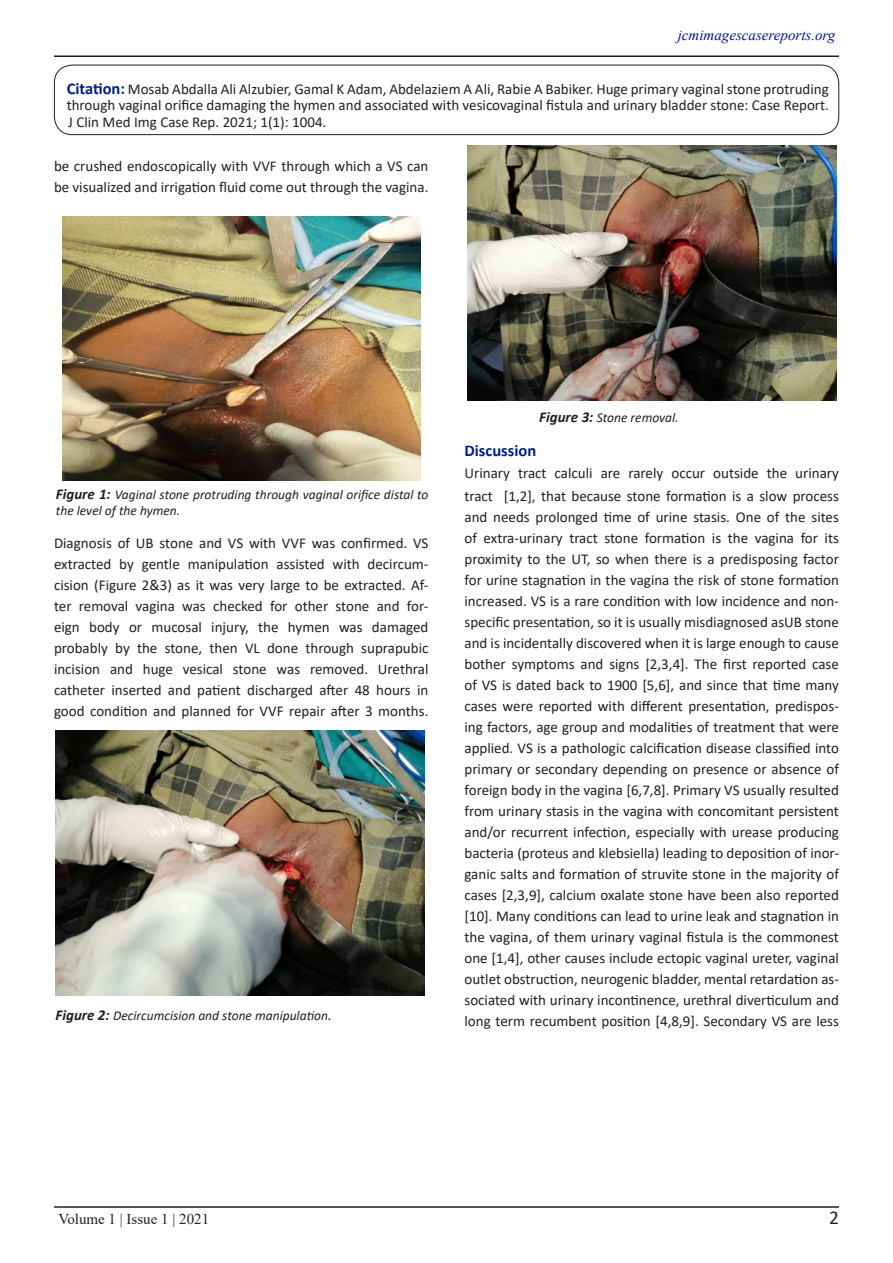
<style>
.page{position:relative;width:893px;height:1263px;background:#fff}
.page>*{position:absolute;margin:0;border:0;box-sizing:border-box;transform-origin:0 0}
.t1{font:19.5px "Calibri";color:#231f20}
.side_heading_new{font:700 16.5px "Calibri";color:#001d8c}
.Paragraph_Style_1{font:15px/21px "Calibri";color:#231f20}
.t2{font:italic 15px "Times New Roman";color:#001495}
.t3{font:15px "Times New Roman";color:#231f20}
.fig_tittle{font:italic 13.5px/15px "Calibri";color:#231f20}
.s1{font-weight:700;font-size:16.5px;color:#001d8c}
.s2{font-weight:700;font-size:15px}
.s3{font-size:15px}
</style>
<div class="page">
<hr style="left:54px;top:56px;width:785px;height:1px;background:#231f20">
<hr style="left:54px;top:1206px;width:785px;height:2px;background:#231f20">
<div style="left:54px;top:65px;width:785px;height:70px;border:1px solid #231f20;border-radius:18px"></div>
<img style="left:62px;top:216px;width:358px;height:265px">
<img style="left:56px;top:731px;width:368px;height:264px">
<img style="left:467px;top:146px;width:369px;height:254px">
<p class="t2" style="left:678px;top:24px;width:159px">jcmimagescasereports.org</p>
<p class="Paragraph_Style_1" style="left:67px;top:80px;width:764px;line-height:16.5px"><span class="s1">Citation:</span> Mosab Abdalla Ali Alzubier, Gamal K Adam, Abdelaziem A Ali, Rabie A Babiker. Huge primary vaginal stone protruding through vaginal orifice damaging the hymen and associated with vesicovaginal fistula and urinary bladder stone: Case Report.</p>
<p class="Paragraph_Style_1" style="left:68px;top:111px;width:260px">J Clin Med Img Case Rep. 2021; 1(1): 1004.</p>
<p class="Paragraph_Style_1" style="left:54px;top:155px;width:376px">be crushed endoscopically with VVF through which a VS can be visualized and irrigation fluid come out through the vagina.</p>
<p class="fig_tittle" style="left:56px;top:487px;width:374px"><span class="s2">Figure 1:</span> Vaginal stone protruding through vaginal orifice distal to the level of the hymen.</p>
<p class="Paragraph_Style_1" style="left:54px;top:532px;width:376px;text-align:justify">Diagnosis of UB stone and VS with VVF was confirmed. VS extracted by gentle manipulation assisted with decircum&shy;cision (Figure 2&amp;3) as it was very large to be extracted. Af&shy;ter removal vagina was checked for other stone and for&shy;eign body or mucosal injury, the hymen was damaged probably by the stone, then VL done through suprapubic incision and huge vesical stone was removed. Urethral catheter inserted and patient discharged after 48 hours in good condition and planned for VVF repair after 3 months.</p>
<p class="fig_tittle" style="left:56px;top:1008px;width:278px"><span class="s2">Figure 2:</span> Decircumcision and stone manipulation<span class="s3">.</span></p>
<p class="fig_tittle" style="left:539px;top:409px;width:141px"><span class="s2">Figure 3:</span> Stone removal.</p>
<p class="side_heading_new" style="left:464px;top:438px;width:73px">Discussion</p>
<p class="Paragraph_Style_1" style="left:464px;top:461px;width:376px;line-height:22.5px">Urinary tract calculi are rarely occur outside the urinary tract [1,2], that because stone formation is a slow process</p>
<p class="Paragraph_Style_1" style="left:464px;top:506px;width:376px;text-align:justify">and needs prolonged time of urine stasis. One of the sites of extra-urinary tract stone formation is the vagina for its proximity to the UT, so when there is a predisposing factor for urine stagnation in the vagina the risk of stone formation increased. VS is a rare condition with low incidence and non&shy;specific presentation, so it is usually misdiagnosed asUB stone and is incidentally discovered when it is large enough to cause bother symptoms and signs [2,3,4]. The first reported case of VS is dated back to 1900 [5,6], and since that time many cases were reported with different presentation, predispos&shy;ing factors, age group and modalities of treatment that were applied. VS is a pathologic calcification disease classified into primary or secondary depending on presence or absence of foreign body in the vagina [6,7,8]. Primary VS usually resulted from urinary stasis in the vagina with concomitant persistent and/or recurrent infection, especially with urease producing bacteria (proteus and klebsiella) leading to deposition of inor&shy;ganic salts and formation of struvite stone in the majority of cases [2,3,9], calcium oxalate stone have been also reported [10]. Many conditions can lead to urine leak and stagnation in the vagina, of them urinary vaginal fistula is the commonest one [1,4], other causes include ectopic vaginal ureter, vaginal outlet obstruction, neurogenic bladder, mental retardation as&shy;sociated with urinary incontinence, urethral diverticulum and long term recumbent position [4,8,9]. Secondary VS are less</p>
<p class="t3" style="left:58px;top:1208px;width:152px">Volume 1 | Issue 1 | 2021</p>
<p class="t1" style="left:829px;top:1203px;width:11px">2</p>
</div>
